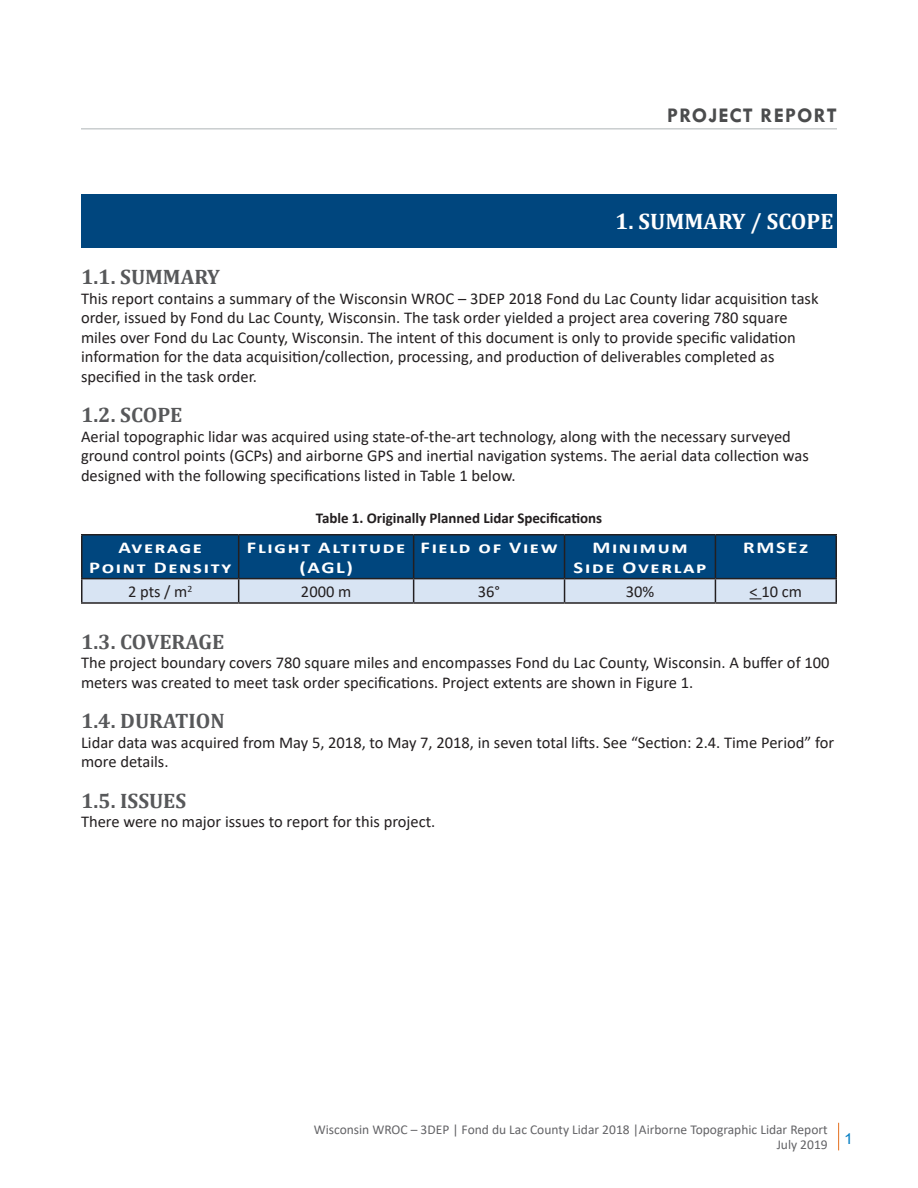
<style>
.page{position:relative;width:918px;height:1188px;background:#fff}
.page>*{position:absolute;margin:0;border:0;box-sizing:border-box;transform-origin:0 0}
.t1{font:700 22.5px "Cambria";color:#fff}
.Normal_3_N3{font:700 21px "Cambria";color:#57585a}
.Bluehead1_B1{font:700 21px "Tw Cen";letter-spacing:.05em;color:#4b4c4d}
.Normal_3_N3-2{font:16.5px/19.5px "Calibri";color:#231f20}
.Table_Header{font:700 16.5px/19.5px "Calibri";letter-spacing:.08em;color:#fff;text-align:center;scale:1.25 1}
.t2{font:700 15px "Calibri";letter-spacing:-.005em;color:#231f20}
.t3{font:13.5px/15px "Calibri";color:#636366}
</style>
<div class="page">
<svg style="left:838px;top:1123px;width:1px;height:27px"></svg>
<hr style="left:81px;top:128px;width:756px;height:1px;background:#aeb4b7">
<hr style="left:81px;top:534px;width:158px;height:2px;background:#231f20">
<hr style="left:239px;top:534px;width:175px;height:2px;background:#231f20">
<hr style="left:414px;top:534px;width:151px;height:2px;background:#231f20">
<hr style="left:565px;top:534px;width:150px;height:2px;background:#231f20">
<hr style="left:715px;top:534px;width:122px;height:2px;background:#231f20">
<hr style="left:81px;top:602px;width:158px;height:2px;background:#231f20">
<hr style="left:239px;top:602px;width:175px;height:2px;background:#231f20">
<hr style="left:414px;top:602px;width:151px;height:2px;background:#231f20">
<hr style="left:565px;top:602px;width:150px;height:2px;background:#231f20">
<hr style="left:715px;top:602px;width:122px;height:2px;background:#231f20">
<svg style="left:81px;top:535px;width:756px;height:68px;background:#49779f"></svg>
<div style="left:81px;top:194px;width:756px;height:54px;background:#00467e"></div>
<p class="Bluehead1_B1" style="left:667px;top:103px;width:171px">PROJECT REPORT</p>
<p class="t1" style="left:615px;top:206px;width:220px">1. SUMMARY / SCOPE</p>
<p class="Normal_3_N3" style="left:81px;top:262px;width:141px">1.1. SUMMARY</p>
<p class="Normal_3_N3-2" style="left:81px;top:288px;width:739px">This report contains a summary of the Wisconsin WROC – 3DEP 2018 Fond du Lac County lidar acquisition task order, issued by Fond du Lac County, Wisconsin. The task order yielded a project area covering 780 square miles over Fond du Lac County, Wisconsin. The intent of this document is only to provide specific validation information for the data acquisition/collection, processing, and production of deliverables completed as specified in the task order.</p>
<p class="Normal_3_N3" style="left:81px;top:400px;width:103px">1.2. SCOPE</p>
<p class="Normal_3_N3-2" style="left:81px;top:426px;width:729px">Aerial topographic lidar was acquired using state-of-the-art technology, along with the necessary surveyed ground control points (GCPs) and airborne GPS and inertial navigation systems. The aerial data collection was designed with the following specifications listed in Table 1 below.</p>
<p class="t2" style="left:316px;top:507px;width:288px">Table 1. Originally Planned Lidar Specifications</p>
<p class="Table_Header" style="left:89px;top:538px;width:115px">Average<br>Point Density</p>
<p class="Table_Header" style="left:247px;top:538px;width:128px">Flight Altitude (AGL)</p>
<p class="Table_Header" style="left:421px;top:538px;width:111px">Field of View</p>
<p class="Table_Header" style="left:574px;top:538px;width:108px">Minimum<br>Side Overlap</p>
<p class="Table_Header" style="left:743px;top:538px;width:54px">RMSEz</p>
<p class="Normal_3_N3-2" style="left:128px;top:581px;width:66px">2 pts / m<sup>2</sup></p>
<p class="Normal_3_N3-2" style="left:301px;top:581px;width:52px">2000 m</p>
<p class="Normal_3_N3-2" style="left:478px;top:581px;width:24px">36°</p>
<p class="Normal_3_N3-2" style="left:626px;top:581px;width:30px">30%</p>
<p class="Normal_3_N3-2" style="left:750px;top:581px;width:54px">&lt; 10 cm</p>
<p class="Normal_3_N3" style="left:81px;top:627px;width:145px">1.3. COVERAGE</p>
<p class="Normal_3_N3-2" style="left:81px;top:653px;width:750px">The project boundary covers 780 square miles and encompasses Fond du Lac County, Wisconsin. A buffer of 100 meters was created to meet task order specifications. Project extents are shown in Figure 1.</p>
<p class="Normal_3_N3" style="left:81px;top:706px;width:145px">1.4. DURATION</p>
<p class="Normal_3_N3-2" style="left:81px;top:732px;width:755px">Lidar data was acquired from May 5, 2018, to May 7, 2018, in seven total lifts. See “Section: 2.4. Time Period” for more details.</p>
<p class="Normal_3_N3" style="left:81px;top:786px;width:107px">1.5. ISSUES</p>
<p class="Normal_3_N3-2" style="left:81px;top:812px;width:356px">There were no major issues to report for this project.</p>
<p class="t3" style="left:777px;top:1122px;width:78px;text-indent:-463px">Wisconsin WROC – 3DEP | Fond du Lac County Lidar 2018 |Airborne Topographic Lidar Report<br>July 2019 <sup>1</sup></p>
</div>
